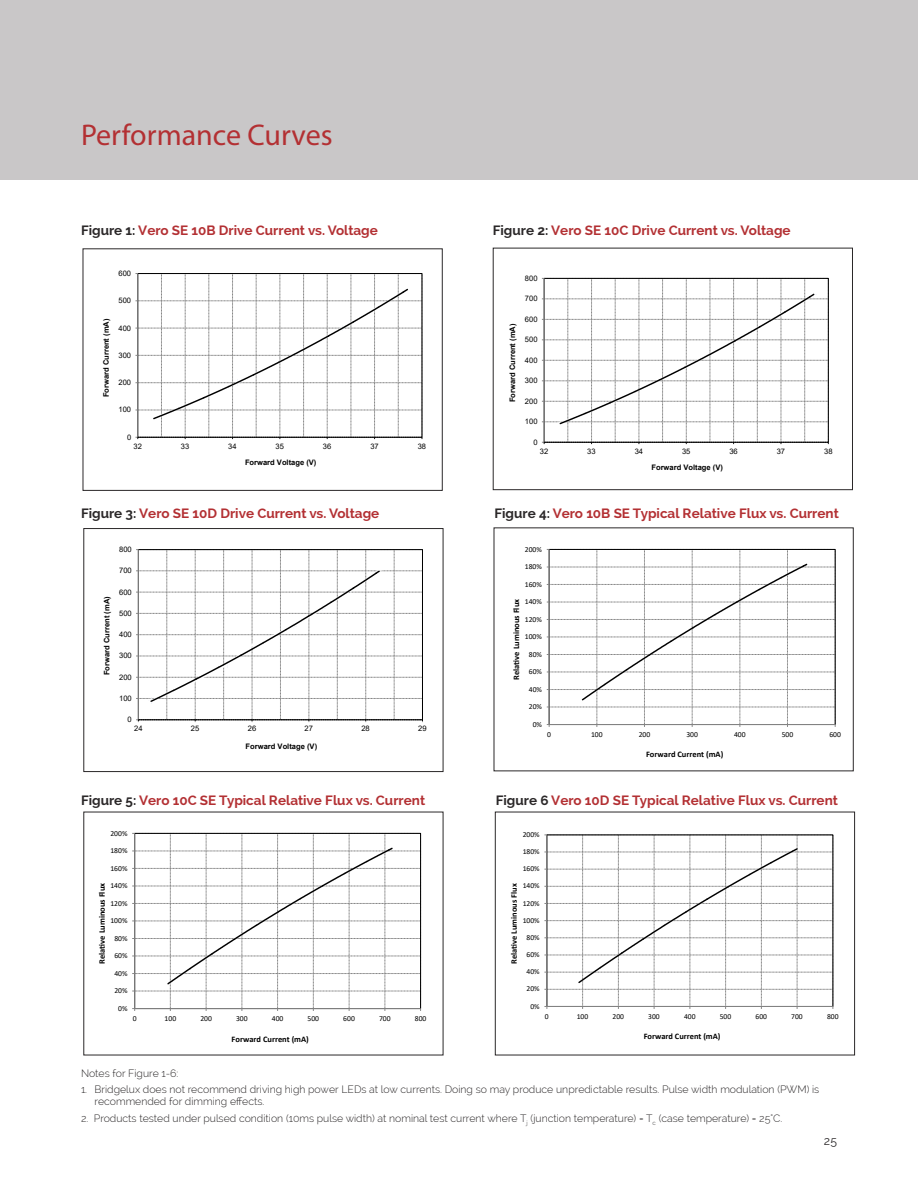
<style>
.page{position:relative;width:918px;height:1188px;background:#fff}
.page>*{position:absolute;margin:0;border:0;box-sizing:border-box;transform-origin:0 0}
.t1{font:30px "Myriad Pro";color:#b33033}
.t2{font:700 13.5px "Raleway";color:#b33033}
.t3{font:12px "Raleway";color:#2b2829}
.t4{font:300 10.5px/12px "Raleway";color:#2b2829}
.t5{font:700 8.4px "Calibri";color:#000}
.t6{font:7.65px "Calibri";color:#000}
.t7{font:7.65px "Arial";color:#000}
.t8{font:700 7.65px "Arial";color:#000}
.t9{font:700 7.5px "Arial";color:#000}
.t10{font:7.5px "Arial";color:#000}
.s1{color:#2b2829}
</style>
<div class="page">
<div style="left:0;top:0;width:918px;height:180px;background:#c9c7c8"></div>
<div style="left:493px;top:248px;width:360px;height:242px;border:1px solid #2b2829"></div>
<div style="left:83px;top:248px;width:360px;height:243px;border:1px solid #2b2829"></div>
<div style="left:83px;top:528px;width:360px;height:244px;border:1px solid #2b2829"></div>
<div style="left:495px;top:812px;width:360px;height:243px;border:1px solid #2b2829"></div>
<svg style="left:135px;top:273px;width:288px;height:167px"></svg>
<svg style="left:542px;top:278px;width:287px;height:167px"></svg>
<svg style="left:136px;top:549px;width:287px;height:173px"></svg>
<svg style="left:547px;top:549px;width:289px;height:178px"></svg>
<svg style="left:132px;top:833px;width:289px;height:178px"></svg>
<svg style="left:544px;top:835px;width:290px;height:174px"></svg>
<h1 class="t1" style="left:81px;top:124px;width:253px">Performance Curves</h1>
<p class="t2" style="left:81px;top:225px;width:298px"><span class="s1">Figure 1:</span> Vero SE 10B Drive Current vs. Voltage</p>
<p class="t2" style="left:493px;top:225px;width:299px"><span class="s1">Figure 2:</span> Vero SE 10C Drive Current vs. Voltage</p>
<p class="t10" style="left:119px;top:269px;width:14px">600</p>
<p class="t9" style="left:103px;top:397px;width:80px;rotate:-90deg">Forward Current (mA)</p>
<p class="t10" style="left:119px;top:296px;width:14px">500</p>
<p class="t10" style="left:119px;top:324px;width:14px">400</p>
<p class="t10" style="left:119px;top:351px;width:14px">300</p>
<p class="t10" style="left:119px;top:378px;width:14px">200</p>
<p class="t10" style="left:119px;top:405px;width:14px">100</p>
<p class="t10" style="left:127px;top:433px;width:6px">0</p>
<p class="t10" style="left:134px;top:442px;width:10px">32</p>
<p class="t10" style="left:181px;top:442px;width:10px">33</p>
<p class="t10" style="left:228px;top:442px;width:10px">34</p>
<p class="t10" style="left:276px;top:442px;width:10px">35</p>
<p class="t10" style="left:323px;top:442px;width:10px">36</p>
<p class="t10" style="left:370px;top:442px;width:10px">37</p>
<p class="t10" style="left:418px;top:442px;width:10px">38</p>
<p class="t9" style="left:245px;top:460px;width:73px">Forward Voltage (V)</p>
<p class="t8" style="left:510px;top:402px;width:80px;rotate:-90deg">Forward Current (mA)</p>
<p class="t7" style="left:525px;top:274px;width:14px">800</p>
<p class="t7" style="left:525px;top:294px;width:14px">700</p>
<p class="t7" style="left:525px;top:315px;width:14px">600</p>
<p class="t7" style="left:525px;top:335px;width:14px">500</p>
<p class="t7" style="left:525px;top:356px;width:14px">400</p>
<p class="t7" style="left:525px;top:376px;width:14px">300</p>
<p class="t7" style="left:525px;top:397px;width:14px">200</p>
<p class="t7" style="left:525px;top:417px;width:14px">100</p>
<p class="t7" style="left:533px;top:438px;width:6px">0</p>
<p class="t7" style="left:540px;top:447px;width:10px">32</p>
<p class="t7" style="left:587px;top:447px;width:10px">33</p>
<p class="t7" style="left:635px;top:447px;width:10px">34</p>
<p class="t7" style="left:682px;top:447px;width:10px">35</p>
<p class="t7" style="left:729px;top:447px;width:10px">36</p>
<p class="t7" style="left:777px;top:447px;width:10px">37</p>
<p class="t7" style="left:824px;top:447px;width:10px">38</p>
<p class="t8" style="left:651px;top:465px;width:73px">Forward Voltage (V)</p>
<p class="t2" style="left:81px;top:508px;width:300px"><span class="s1">Figure 3:</span> Vero SE 10D Drive Current vs. Voltage</p>
<p class="t2" style="left:494px;top:508px;width:346px"><span class="s1">Figure 4:</span> Vero 10B SE Typical Relative Flux vs. Current</p>
<p class="t8" style="left:104px;top:675px;width:80px;rotate:-90deg">Forward Current (mA)</p>
<p class="t7" style="left:119px;top:545px;width:14px">800</p>
<p class="t7" style="left:119px;top:566px;width:14px">700</p>
<p class="t7" style="left:119px;top:587px;width:14px">600</p>
<p class="t7" style="left:119px;top:609px;width:14px">500</p>
<p class="t7" style="left:119px;top:630px;width:14px">400</p>
<p class="t7" style="left:119px;top:651px;width:14px">300</p>
<p class="t7" style="left:119px;top:673px;width:14px">200</p>
<p class="t7" style="left:119px;top:694px;width:14px">100</p>
<p class="t7" style="left:128px;top:715px;width:6px">0</p>
<p class="t7" style="left:134px;top:724px;width:10px">24</p>
<p class="t7" style="left:191px;top:724px;width:10px">25</p>
<p class="t7" style="left:248px;top:724px;width:10px">26</p>
<p class="t7" style="left:305px;top:724px;width:10px">27</p>
<p class="t7" style="left:361px;top:724px;width:10px">28</p>
<p class="t7" style="left:418px;top:724px;width:10px">29</p>
<p class="t8" style="left:246px;top:743px;width:73px">Forward Voltage (V)</p>
<p class="t6" style="left:525px;top:545px;width:19px">200%</p>
<p class="t6" style="left:525px;top:562px;width:19px">180%</p>
<p class="t6" style="left:525px;top:580px;width:19px">160%</p>
<p class="t6" style="left:525px;top:597px;width:19px">140%</p>
<p class="t5" style="left:511px;top:680px;width:82px;rotate:-90deg">Rela ve Luminous Flux</p>
<p class="t6" style="left:525px;top:615px;width:19px">120%</p>
<p class="t6" style="left:525px;top:632px;width:19px">100%</p>
<p class="t6" style="left:529px;top:650px;width:15px">80%</p>
<p class="t6" style="left:529px;top:667px;width:15px">60%</p>
<p class="t6" style="left:529px;top:685px;width:15px">40%</p>
<p class="t6" style="left:529px;top:702px;width:15px">20%</p>
<p class="t6" style="left:533px;top:720px;width:11px">0%</p>
<p class="t6" style="left:547px;top:730px;width:5px">0</p>
<p class="t6" style="left:591px;top:730px;width:13px">100</p>
<p class="t6" style="left:639px;top:730px;width:13px">200</p>
<p class="t6" style="left:686px;top:730px;width:13px">300</p>
<p class="t6" style="left:734px;top:730px;width:13px">400</p>
<p class="t6" style="left:782px;top:730px;width:13px">500</p>
<p class="t6" style="left:829px;top:730px;width:13px">600</p>
<p class="t5" style="left:646px;top:749px;width:79px">Forward Current (mA)</p>
<p class="t2" style="left:81px;top:795px;width:346px"><span class="s1">Figure 5:</span> Vero 10C SE Typical Relative Flux vs. Current</p>
<p class="t2" style="left:496px;top:795px;width:344px"><span class="s1">Figure 6</span> Vero 10D SE Typical Relative Flux vs. Current</p>
<p class="t6" style="left:110px;top:828px;width:19px">200%</p>
<p class="t6" style="left:523px;top:830px;width:18px">200%</p>
<p class="t6" style="left:110px;top:846px;width:19px">180%</p>
<p class="t6" style="left:523px;top:847px;width:18px">180%</p>
<p class="t6" style="left:110px;top:863px;width:19px">160%</p>
<p class="t6" style="left:523px;top:864px;width:18px">160%</p>
<p class="t6" style="left:110px;top:881px;width:19px">140%</p>
<p class="t5" style="left:96px;top:964px;width:82px;rotate:-90deg">Rela ve Luminous Flux</p>
<p class="t6" style="left:110px;top:899px;width:19px">120%</p>
<p class="t6" style="left:110px;top:916px;width:19px">100%</p>
<p class="t6" style="left:114px;top:934px;width:15px">80%</p>
<p class="t6" style="left:114px;top:951px;width:15px">60%</p>
<p class="t6" style="left:523px;top:881px;width:18px">140%</p>
<p class="t5" style="left:508px;top:964px;width:82px;rotate:-90deg">Rela ve Luminous Flux</p>
<p class="t6" style="left:523px;top:899px;width:18px">120%</p>
<p class="t6" style="left:523px;top:916px;width:18px">100%</p>
<p class="t6" style="left:527px;top:933px;width:15px">80%</p>
<p class="t6" style="left:527px;top:950px;width:15px">60%</p>
<p class="t6" style="left:114px;top:969px;width:15px">40%</p>
<p class="t6" style="left:527px;top:967px;width:15px">40%</p>
<p class="t6" style="left:114px;top:986px;width:15px">20%</p>
<p class="t6" style="left:527px;top:984px;width:15px">20%</p>
<p class="t6" style="left:118px;top:1004px;width:11px">0%</p>
<p class="t6" style="left:530px;top:1002px;width:11px">0%</p>
<p class="t6" style="left:133px;top:1014px;width:5px">0</p>
<p class="t6" style="left:165px;top:1014px;width:13px">100</p>
<p class="t6" style="left:200px;top:1014px;width:13px">200</p>
<p class="t6" style="left:236px;top:1014px;width:13px">300</p>
<p class="t6" style="left:272px;top:1014px;width:13px">400</p>
<p class="t6" style="left:308px;top:1014px;width:13px">500</p>
<p class="t6" style="left:343px;top:1014px;width:13px">600</p>
<p class="t6" style="left:379px;top:1014px;width:13px">700</p>
<p class="t6" style="left:415px;top:1014px;width:13px">800</p>
<p class="t6" style="left:545px;top:1011px;width:5px">0</p>
<p class="t6" style="left:577px;top:1011px;width:13px">100</p>
<p class="t6" style="left:613px;top:1011px;width:13px">200</p>
<p class="t6" style="left:648px;top:1011px;width:13px">300</p>
<p class="t6" style="left:684px;top:1011px;width:13px">400</p>
<p class="t6" style="left:720px;top:1011px;width:13px">500</p>
<p class="t6" style="left:756px;top:1011px;width:13px">600</p>
<p class="t6" style="left:791px;top:1011px;width:13px">700</p>
<p class="t6" style="left:827px;top:1011px;width:13px">800</p>
<p class="t5" style="left:232px;top:1033px;width:79px">Forward Current (mA)</p>
<p class="t5" style="left:644px;top:1030px;width:78px">Forward Current (mA)</p>
<p class="t4" style="left:81px;top:1067px;width:99px">Notes for Figure 1-6:</p>
<p class="t4" style="left:94px;top:1084px;width:726px;text-indent:-14px">1. Bridgelux does not recommend driving high power LEDs at low currents. Doing so may produce unpredictable results. Pulse width modulation (PWM) is recommended for dimming e昀昀ects.</p>
<p class="t4" style="left:81px;top:1113px;width:703px">2. Products tested under pulsed condition (10ms pulse width) at nominal test current where T<sub>j</sub> (junction temperature) = T<sub>c</sub> (case temperature) = 25°C.</p>
<p class="t3" style="left:824px;top:1136px;width:15px">25</p>
</div>
